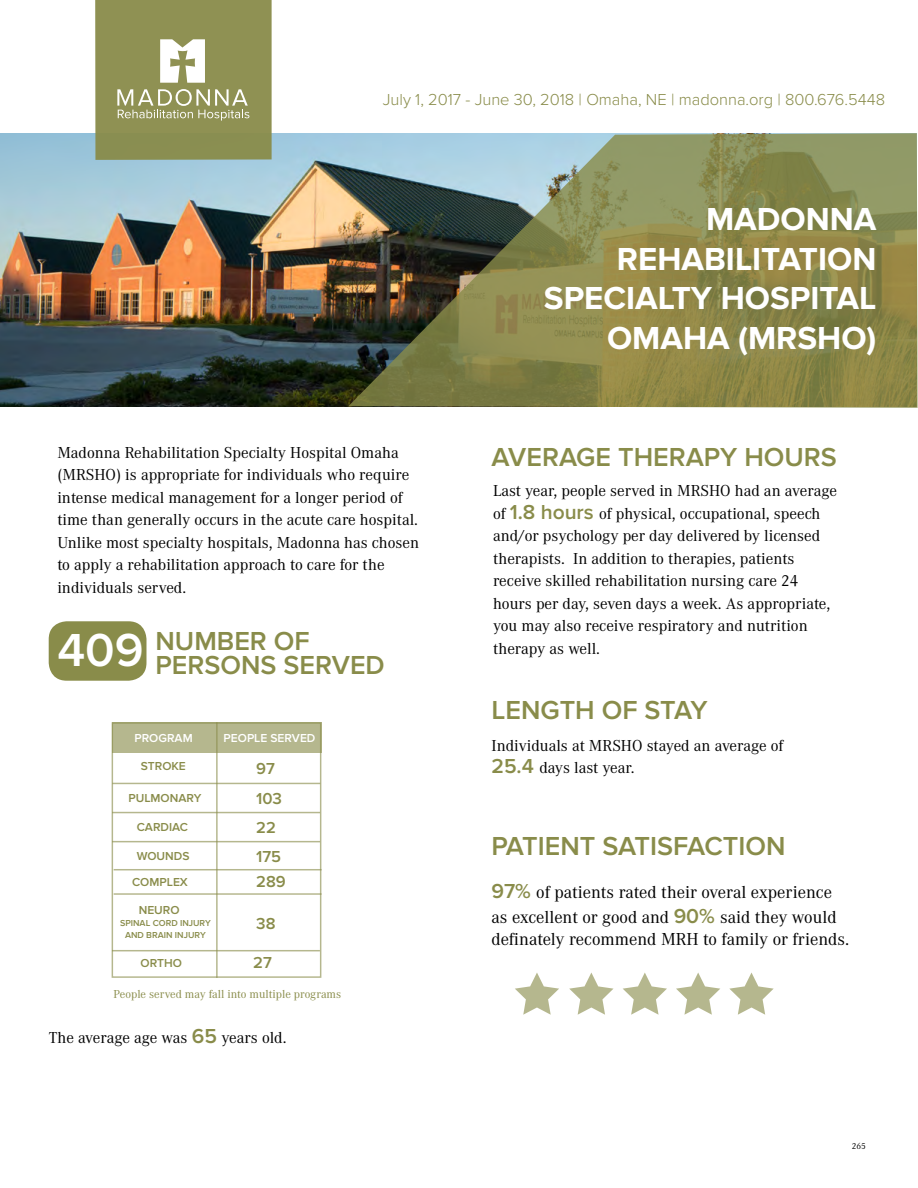
<style>
.page{position:relative;width:918px;height:1188px;background:#fff}
.page>*{position:absolute;margin:0;border:0;box-sizing:border-box;transform-origin:0 0}
.t1{font:600 48px "Proxima Nova";color:#fff}
.t2{font:700 33px/39.6px "Proxima Nova";color:#fff;text-align:right}
.t3{font:600 27px/24px "Proxima Nova";color:#898c4a}
.t4{font:18px/25.2px "Corporate A Pro";color:#000}
.t5{font:16.5px/22.5px "Corporate A Pro";color:#000}
.t6{font:300 16.5px "Proxima Nova";color:#898c4a}
.t7{font:600 16.5px/29.4px "Proxima Nova";color:#898c4a}
.t8{font:600 12px "Proxima Nova";color:#898c4a}
.t9{font:12px "Corporate A Pro";color:#898c4a}
.t10{font:600 12px "Proxima Nova";color:#fff}
.t11{font:600 9px/12px "Proxima Nova";color:#898c4a;text-align:center}
.t12{font:9px "Corporate A Pro";color:#000}
.s1{font-family:"Proxima Nova";font-weight:600;font-size:21px;color:#898c4a}
</style>
<div class="page">
<div style="left:49px;top:621px;width:97px;height:60px;background:#898c4a;border-radius:18px"></div>
<img style="left:0;top:133px;width:348px;height:273px">
<svg style="left:348px;top:133px;width:570px;height:275px;background:#828356"></svg>
<div style="left:95px;top:0;width:177px;height:160px;background:#8f9153"></div>
<svg style="left:160px;top:39px;width:45px;height:44px"></svg>
<svg style="left:117px;top:89px;width:132px;height:32px"></svg>
<hr style="left:216px;top:722px;width:2px;height:256px;background:#898c4a">
<div style="left:112px;top:722px;width:209px;height:31px;background:#b5b78e"></div>
<hr style="left:112px;top:783px;width:208px;height:1px;background:#898c4a">
<hr style="left:112px;top:812px;width:208px;height:1px;background:#898c4a">
<hr style="left:112px;top:841px;width:208px;height:1px;background:#898c4a">
<hr style="left:114px;top:869px;width:208px;height:1px;background:#898c4a">
<hr style="left:114px;top:893px;width:208px;height:2px;background:#898c4a">
<hr style="left:112px;top:950px;width:208px;height:1px;background:#898c4a">
<svg style="left:515px;top:973px;width:44px;height:42px"></svg>
<svg style="left:569px;top:973px;width:45px;height:42px"></svg>
<svg style="left:623px;top:973px;width:44px;height:42px"></svg>
<svg style="left:676px;top:973px;width:44px;height:42px"></svg>
<svg style="left:729px;top:973px;width:45px;height:42px"></svg>
<p class="t6" style="left:383px;top:90px;width:504px">July 1, 2017 - June 30, 2018 | Omaha, NE | madonna.org | 800.676.5448</p>
<p class="t5" style="left:57px;top:440px;width:363px">Madonna Rehabilitation Specialty Hospital Omaha (MRSHO) is appropriate for individuals who require intense medical management for a longer period of time than generally occurs in the acute care hospital.<br>Unlike most specialty hospitals, Madonna has chosen to apply a rehabilitation approach to care for the individuals served.</p>
<h1 class="t1" style="left:57px;top:623px;width:88px">409</h1>
<h3 class="t3" style="left:155px;top:629px;width:231px">NUMBER OF<br>PERSONS SERVED</h3>
<p class="t10" style="left:134px;top:731px;width:60px">PROGRAM</p>
<p class="t10" style="left:224px;top:731px;width:93px">PEOPLE SERVED</p>
<p class="t7" style="left:256px;top:754px;width:27px">97<br>103<br>22<br>175</p>
<p class="t8" style="left:141px;top:760px;width:47px">STROKE</p>
<p class="t8" style="left:129px;top:791px;width:75px">PULMONARY</p>
<p class="t8" style="left:137px;top:820px;width:53px">CARDIAC</p>
<p class="t8" style="left:137px;top:849px;width:54px">WOUNDS</p>
<p class="t8" style="left:132px;top:875px;width:57px">COMPLEX</p>
<p class="t7" style="left:256px;top:868px;width:31px">289</p>
<p class="t7" style="left:256px;top:909px;width:21px">38</p>
<p class="t8" style="left:139px;top:903px;width:42px">NEURO</p>
<p class="t11" style="left:120px;top:917px;width:92px">SPINAL CORD INJURY<br>AND BRAIN INJURY</p>
<p class="t8" style="left:141px;top:956px;width:43px">ORTHO</p>
<p class="t7" style="left:253px;top:948px;width:20px">27</p>
<p class="t9" style="left:114px;top:986px;width:229px">People served may fall into multiple programs</p>
<p class="t5" style="left:49px;top:1026px;width:239px">The average age was <span class="s1">65</span> years old.</p>
<h2 class="t2" style="left:544px;top:200px;width:334px">MADONNA<br>REHABILITATION<br>SPECIALTY HOSPITAL<br>OMAHA (MRSHO)</h2>
<h3 class="t3" style="left:492px;top:445px;width:347px">AVERAGE THERAPY HOURS</h3>
<p class="t5" style="left:493px;top:479px;width:345px">Last year, people served in MRSHO had an average of <span class="s1">1.8 hours</span> of physical, occupational, speech and/or psychology per day delivered by licensed therapists. In addition to therapies, patients receive skilled rehabilitation nursing care 24 hours per day, seven days a week. As appropriate, you may also receive respiratory and nutrition therapy as well.</p>
<h3 class="t3" style="left:492px;top:699px;width:218px">LENGTH OF STAY</h3>
<p class="t5" style="left:492px;top:734px;width:293px">Individuals at MRSHO stayed an average of<br><span class="s1">25.4</span> days last year.</p>
<h3 class="t3" style="left:492px;top:835px;width:296px">PATIENT SATISFACTION</h3>
<p class="t4" style="left:492px;top:879px;width:347px"><span class="s1">97%</span> of patients rated their overal experience as excellent or good and <span class="s1">90%</span> said they would</p>
<p class="t4" style="left:492px;top:926px;width:359px">definately recommend MRH to family or friends.</p>
<p class="t12" style="left:852px;top:1140px;width:16px">265</p>
</div>
